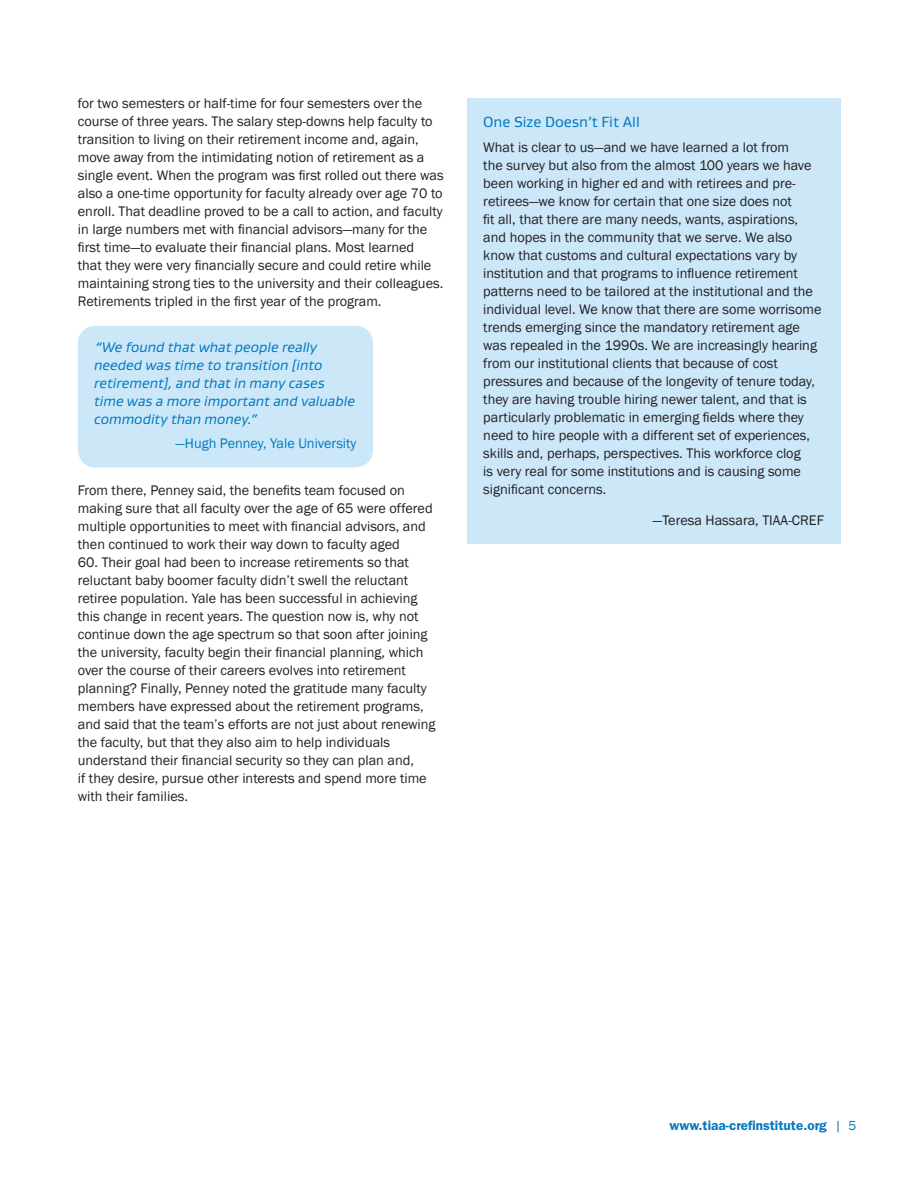
<style>
.page{position:relative;width:918px;height:1188px;background:#fff}
.page>*{position:absolute;margin:0;border:0;box-sizing:border-box;transform-origin:0 0}
.Page_Subtitle_in_Bod{font:15px "Gustan";color:#0079c2}
.Body_Text_-_Franklin{font:14.25px/18px "Franklin Gothic";color:#231f20}
.Body_Text_-_Franklin-2{font:italic 14.25px/18px "Gustan";color:#0079c2}
.Body_Text_-_Franklin-3{font:14.25px "Franklin Gothic";color:#0079c2}
.t1{font:600 13.5px "ITC Franklin Gothic Std";color:#0079c2}
.s1{font-family:"Franklin Gothic";font-weight:400}
</style>
<div class="page">
<div style="left:78px;top:326px;width:295px;height:141px;background:#cbe7f8;border-radius:18px"></div>
<div style="left:467px;top:98px;width:373px;height:446px;background:#cbe7f8"></div>
<p class="Body_Text_-_Franklin" style="left:78px;top:95px;width:367px">for two semesters or half-time for four semesters over the course of three years. The salary step-downs help faculty to transition to living on their retirement income and, again, move away from the intimidating notion of retirement as a single event. When the program was first rolled out there was also a one-time opportunity for faculty already over age 70 to enroll. That deadline proved to be a call to action, and faculty in large numbers met with financial advisors—many for the first time—to evaluate their financial plans. Most learned<br>that they were very financially secure and could retire while maintaining strong ties to the university and their colleagues.<br>Retirements tripled in the first year of the program.</p>
<p class="Body_Text_-_Franklin-2" style="left:94px;top:337px;width:263px">“We found that what people really needed was time to transition [into retirement], and that in many cases time was a more important and valuable commodity than money.”</p>
<p class="Body_Text_-_Franklin-3" style="left:175px;top:435px;width:183px">—Hugh Penney, Yale University</p>
<p class="Body_Text_-_Franklin" style="left:78px;top:482px;width:356px">From there, Penney said, the benefits team focused on making sure that all faculty over the age of 65 were offered multiple opportunities to meet with financial advisors, and then continued to work their way down to faculty aged</p>
<p class="Body_Text_-_Franklin" style="left:78px;top:554px;width:359px">60. Their goal had been to increase retirements so that reluctant baby boomer faculty didn’t swell the reluctant retiree population. Yale has been successful in achieving this change in recent years. The question now is, why not continue down the age spectrum so that soon after joining the university, faculty begin their financial planning, which over the course of their careers evolves into retirement planning? Finally, Penney noted the gratitude many faculty members have expressed about the retirement programs, and said that the team’s efforts are not just about renewing the faculty, but that they also aim to help individuals understand their financial security so they can plan and,<br>if they desire, pursue other interests and spend more time with their families.</p>
<p class="Page_Subtitle_in_Bod" style="left:483px;top:112px;width:158px">One Size Doesn’t Fit All</p>
<p class="Body_Text_-_Franklin" style="left:483px;top:138px;width:340px">What is clear to us—and we have learned a lot from<br>the survey but also from the almost 100 years we have been working in higher ed and with retirees and pre&shy;retirees—we know for certain that one size does not<br>fit all, that there are many needs, wants, aspirations, and hopes in the community that we serve. We also know that customs and cultural expectations vary by institution and that programs to influence retirement patterns need to be tailored at the institutional and the individual level. We know that there are some worrisome trends emerging since the mandatory retirement age was repealed in the 1990s. We are increasingly hearing from our institutional clients that because of cost pressures and because of the longevity of tenure today, they are having trouble hiring newer talent, and that is particularly problematic in emerging fields where they need to hire people with a different set of experiences, skills and, perhaps, perspectives. This workforce clog<br>is very real for some institutions and is causing some significant concerns.</p>
<p class="Body_Text_-_Franklin" style="left:653px;top:512px;width:173px">—Teresa Hassara, TIAA-CREF</p>
<p class="Body_Text_-_Franklin" style="left:473px;top:158px;width:360px">Hugh Penney is Senior Director, Compensation and<br>Benefits at Yale University and is responsible for the design and implementation of Yale’s retirement plans, health<br>and welfare plans, and staff compensation. Prior to his appointment at Yale in 2007, he served in senior human resource leadership positions at Tufts Medical Center, Shaw’s Supermarkets, BayBank, and Filene’s Department Stores. Penney is on the Yale Board of University Health and chair of the Connecticut Business Group on Health.</p>
<p class="t1" style="left:669px;top:1118px;width:188px">www.tiaa-crefinstitute.org <span class="s1">| 5</span></p>
</div>
